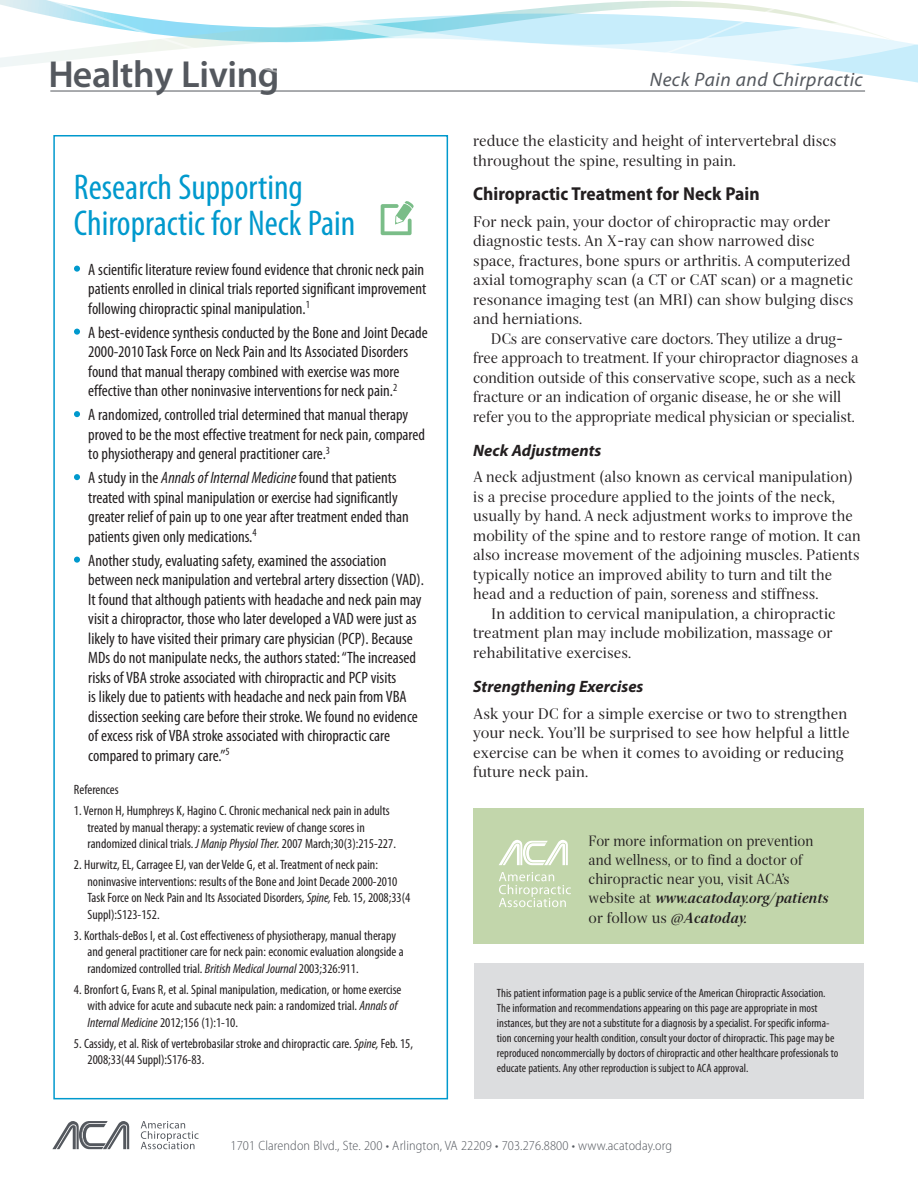
<style>
.page{position:relative;width:918px;height:1188px;background:#fff}
.page>*{position:absolute;margin:0;border:0;box-sizing:border-box;transform-origin:0 0}
.t1{font:600 37.8px "Myriad Pro";letter-spacing:-.01em;color:#54585e}
.SidebarHead1{font:condensed 36px/36px "Myriad Pro";color:#0099cd}
.t2{font:italic 19.5px "Myriad Pro";letter-spacing:.025em;color:#54585e}
.Subhead{font:700 semi-condensed 18.75px "Myriad Pro";color:#231f20}
.SidebarText{font:condensed 16.5px/19.5px "Myriad Pro";color:#231f20}
.Subhed2{font:italic 700 16.5px "Myriad Pro";color:#231f20}
.Main_body_text{font:15px/19.5px "Serif 72 Beta";color:#231f20}
.Main_body_text-2{font:14.55px/19.2px "Serif 72 Beta";color:#231f20;scale:.94 1}
.References{font:condensed 13.5px/16.5px "Myriad Pro";color:#231f20}
.t3{font:300 semi-condensed 13.5px "Myriad Pro";letter-spacing:.01em;color:#54585e}
.t4{font:condensed 12px/15px "Myriad Pro";color:#231f20}
.s1{font-style:italic}
.s2{font-weight:700;font-style:italic}
</style>
<div class="page">
<div style="left:474px;top:964px;width:390px;height:135px;background:#dcdddf"></div>
<div style="left:473px;top:809px;width:391px;height:135px;background:#c2d6ab"></div>
<svg style="left:499px;top:872px;width:72px;height:35px"></svg>
<svg style="left:499px;top:840px;width:69px;height:25px"></svg>
<svg style="left:0;top:0;width:865px;height:91px"></svg>
<svg style="left:278px;top:4px;width:640px;height:79px"></svg>
<hr style="left:50px;top:91px;width:815px;height:1px;background:#54585e">
<svg style="left:74px;top:266px;width:6px;height:6px"></svg>
<svg style="left:74px;top:329px;width:6px;height:6px"></svg>
<svg style="left:74px;top:411px;width:6px;height:6px"></svg>
<svg style="left:74px;top:474px;width:6px;height:6px"></svg>
<svg style="left:74px;top:557px;width:6px;height:6px"></svg>
<svg style="left:52px;top:1121px;width:77px;height:28px"></svg>
<svg style="left:141px;top:1121px;width:58px;height:28px"></svg>
<div style="left:53px;top:135px;width:395px;height:964px;border:2px solid #0099cd"></div>
<svg style="left:381px;top:201px;width:33px;height:34px"></svg>
<p class="t1" style="left:49px;top:50px;width:232px">Healthy Living</p>
<p class="SidebarHead1" style="left:74px;top:169px;width:283px">Research Supporting<br>Chiropractic for Neck Pain</p>
<p class="SidebarText" style="left:88px;top:259px;width:340px">A scientific literature review found evidence that chronic neck pain patients enrolled in clinical trials reported significant improvement following chiropractic spinal manipulation.<sup>1</sup></p>
<p class="SidebarText" style="left:88px;top:322px;width:341px">A best-evidence synthesis conducted by the Bone and Joint Decade 2000-2010 Task Force on Neck Pain and Its Associated Disorders found that manual therapy combined with exercise was more effective than other noninvasive interventions for neck pain.<sup>2</sup></p>
<p class="SidebarText" style="left:88px;top:405px;width:338px">A randomized, controlled trial determined that manual therapy proved to be the most effective treatment for neck pain, compared to physiotherapy and general practitioner care.<sup>3</sup></p>
<p class="SidebarText" style="left:88px;top:468px;width:322px">A study in the <span class="s1">Annals of Internal Medicine</span> found that patients treated with spinal manipulation or exercise had significantly greater relief of pain up to one year after treatment ended than patients given only medications.<sup>4</sup></p>
<p class="SidebarText" style="left:88px;top:550px;width:337px">Another study, evaluating safety, examined the association between neck manipulation and vertebral artery dissection (VAD).<br>It found that although patients with headache and neck pain may visit a chiropractor, those who later developed a VAD were just as likely to have visited their primary care physician (PCP). Because MDs do not manipulate necks, the authors stated: “The increased risks of VBA stroke associated with chiropractic and PCP visits<br>is likely due to patients with headache and neck pain from VBA dissection seeking care before their stroke. We found no evidence of excess risk of VBA stroke associated with chiropractic care compared to primary care.”<sup>5</sup></p>
<p class="References" style="left:74px;top:781px;width:46px">References</p>
<p class="References" style="left:87px;top:802px;width:310px;text-indent:-14px">1. Vernon H, Humphreys K, Hagino C. Chronic mechanical neck pain in adults treated by manual therapy: a systematic review of change scores in randomized clinical trials. <span class="s1">J Manip Physiol Ther.</span> 2007 March;30(3):215-227.</p>
<p class="References" style="left:87px;top:856px;width:324px;text-indent:-14px">2. Hurwitz, EL, Carragee EJ, van der Velde G, et al. Treatment of neck pain: noninvasive interventions: results of the Bone and Joint Decade 2000-2010<br>Task Force on Neck Pain and Its Associated Disorders, <span class="s1">Spine,</span> Feb. 15, 2008;33(4<br>Suppl):S123-152.</p>
<p class="References" style="left:87px;top:927px;width:318px;text-indent:-14px">3. Korthals-deBos I, et al. Cost effectiveness of physiotherapy, manual therapy and general practitioner care for neck pain: economic evaluation alongside a randomized controlled trial. <span class="s1">British Medical Journal</span> 2003;326:911.</p>
<p class="References" style="left:87px;top:981px;width:316px;text-indent:-14px">4. Bronfort G, Evans R, et al. Spinal manipulation, medication, or home exercise with advice for acute and subacute neck pain: a randomized trial. <span class="s1">Annals of<br>Internal Medicine</span> 2012;156 (1):1-10.</p>
<p class="References" style="left:87px;top:1035px;width:327px;text-indent:-14px">5. Cassidy, et al. Risk of vertebrobasilar stroke and chiropractic care. <span class="s1">Spine,</span> Feb. 15,<br>2008;33(44 Suppl):S176-83.</p>
<p class="t2" style="left:650px;top:67px;width:215px">Neck Pain and Chirpractic</p>
<p class="Main_body_text" style="left:473px;top:131px;width:365px">reduce the elasticity and height of intervertebral discs throughout the spine, resulting in pain.</p>
<p class="Subhead" style="left:473px;top:183px;width:288px">Chiropractic Treatment for Neck Pain</p>
<p class="Main_body_text" style="left:473px;top:212px;width:382px">For neck pain, your doctor of chiropractic may order diagnostic tests. An X-ray can show narrowed disc space, fractures, bone spurs or arthritis. A computerized axial tomography scan (a CT or CAT scan) or a magnetic resonance imaging test (an MRI) can show bulging discs and herniations.</p>
<p class="Main_body_text" style="left:473px;top:329px;width:387px;text-indent:18px">DCs are conservative care doctors. They utilize a drug&shy;free approach to treatment. If your chiropractor diagnoses a condition outside of this conservative scope, such as a neck fracture or an indication of organic disease, he or she will refer you to the appropriate medical physician or specialist.</p>
<p class="Subhed2" style="left:473px;top:440px;width:130px">Neck Adjustments</p>
<p class="Main_body_text" style="left:473px;top:467px;width:389px">A neck adjustment (also known as cervical manipulation) is a precise procedure applied to the joints of the neck, usually by hand. A neck adjustment works to improve the mobility of the spine and to restore range of motion. It can also increase movement of the adjoining muscles. Patients typically notice an improved ability to turn and tilt the head and a reduction of pain, soreness and stiffness.</p>
<p class="Main_body_text" style="left:473px;top:604px;width:364px;text-indent:18px">In addition to cervical manipulation, a chiropractic treatment plan may include mobilization, massage or rehabilitative exercises.</p>
<p class="Subhed2" style="left:473px;top:676px;width:172px">Strengthening Exercises</p>
<p class="Main_body_text" style="left:473px;top:704px;width:378px">Ask your DC for a simple exercise or two to strengthen your neck. You’ll be surprised to see how helpful a little exercise can be when it comes to avoiding or reducing future neck pain.</p>
<p class="Main_body_text-2" style="left:589px;top:831px;width:257px">For more information on prevention and wellness, or to find a doctor of chiropractic near you, visit ACA’s website at <span class="s2">www.acatoday.org/patients </span>or follow us <span class="s2">@Acatoday.</span></p>
<p class="t4" style="left:497px;top:985px;width:343px">This patient information page is a public service of the American Chiropractic Association.<br>The information and recommendations appearing on this page are appropriate in most instances, but they are not a substitute for a diagnosis by a specialist. For specific informa&shy;tion concerning your health condition, consult your doctor of chiropractic. This page may be reproduced noncommercially by doctors of chiropractic and other healthcare professionals to educate patients. Any other reproduction is subject to ACA approval.</p>
<p class="t3" style="left:231px;top:1138px;width:443px">1701 Clarendon Blvd., Ste. 200 • Arlington, VA 22209 • 703.276.8800 • www.acatoday.org</p>
</div>
